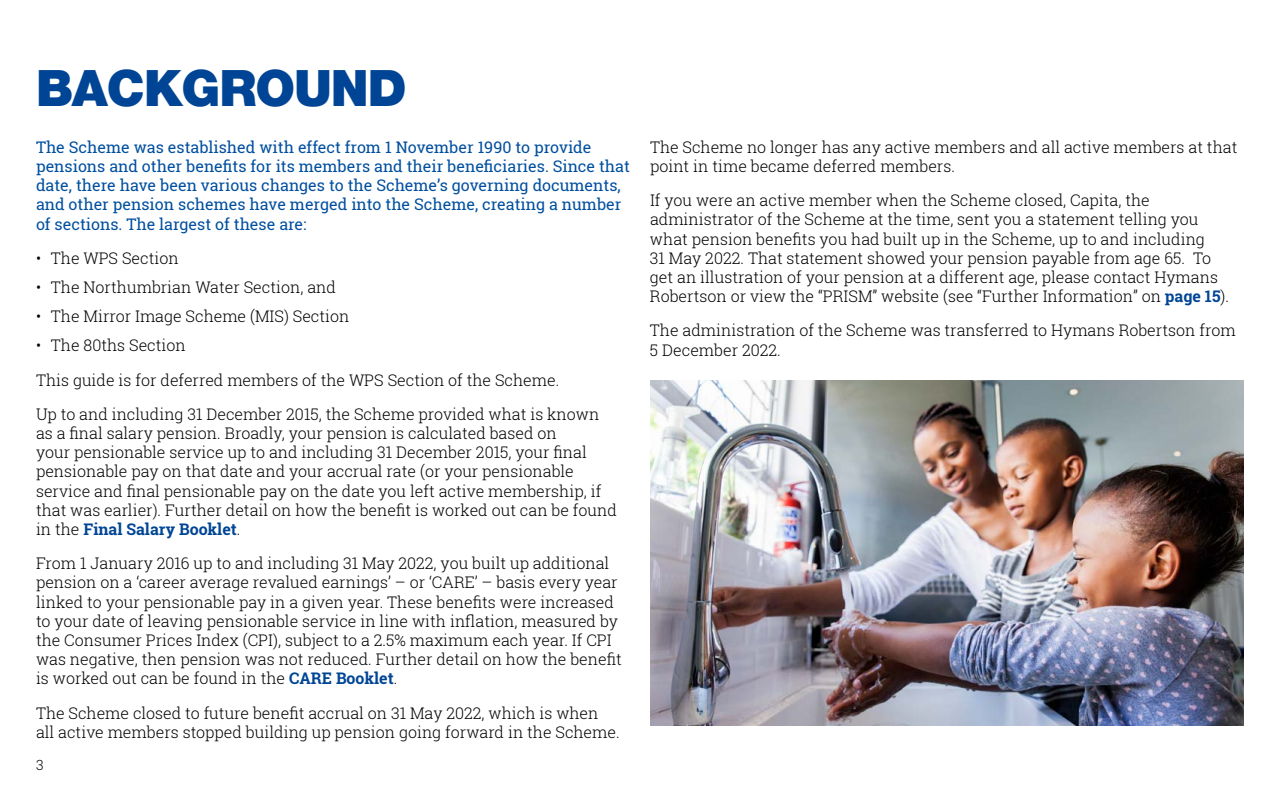
<style>
.page{position:relative;width:1280px;height:800px;background:#fff}
.page>*{position:absolute;margin:0;border:0;box-sizing:border-box;transform-origin:0 0}
.t1{font:900 50px "Helvetica Neue";letter-spacing:-.02em;color:#004595}
.t2{font:300 16px/19.2px "Roboto Slab";color:#000}
.t3{font:16px/19.2px "Roboto Slab";color:#004f9f}
.t4{font:300 14px "Roboto Slab";color:#000}
.s1{font-weight:700;color:#004595}
</style>
<div class="page">
<img style="left:650px;top:380px;width:594px;height:345px">
<h1 class="t1" style="left:36px;top:59px;width:372px">BACKGROUND</h1>
<p class="t3" style="left:36px;top:137px;width:596px">The Scheme was established with effect from 1 November 1990 to provide pensions and other benefits for its members and their beneficiaries. Since that date, there have been various changes to the Scheme’s governing documents, and other pension schemes have merged into the Scheme, creating a number of sections. The largest of these are:</p>
<p class="t2" style="left:36px;top:248px;width:144px">• The WPS Section</p>
<p class="t2" style="left:36px;top:277px;width:301px">• The Northumbrian Water Section, and</p>
<p class="t2" style="left:36px;top:306px;width:315px">• The Mirror Image Scheme (MIS) Section</p>
<p class="t2" style="left:36px;top:328px;width:565px;line-height:34.2px">• The 80ths Section<br>This guide is for deferred members of the WPS Section of the Scheme.<br>Up to and including 31 December 2015, the Scheme provided what is known</p>
<p class="t2" style="left:36px;top:423px;width:582px">as a final salary pension. Broadly, your pension is calculated based on<br>your pensionable service up to and including 31 December 2015, your final pensionable pay on that date and your accrual rate (or your pensionable service and final pensionable pay on the date you left active membership, if that was earlier). Further detail on how the benefit is worked out can be found in the <span class="s1">Final Salary Booklet</span>.</p>
<p class="t2" style="left:36px;top:553px;width:587px">From 1 January 2016 up to and including 31 May 2022, you built up additional pension on a ‘career average revalued earnings’ – or ‘CARE’ – basis every year linked to your pensionable pay in a given year. These benefits were increased to your date of leaving pensionable service in line with inflation, measured by the Consumer Prices Index (CPI), subject to a 2.5% maximum each year. If CPI was negative, then pension was not reduced. Further detail on how the benefit is worked out can be found in the <span class="s1">CARE Booklet</span>.</p>
<p class="t2" style="left:36px;top:703px;width:585px">The Scheme closed to future benefit accrual on 31 May 2022, which is when all active members stopped building up pension going forward in the Scheme.</p>
<p class="t4" style="left:36px;top:756px;width:9px">3</p>
<p class="t2" style="left:650px;top:137px;width:589px">The Scheme no longer has any active members and all active members at that point in time became deferred members.</p>
<p class="t2" style="left:650px;top:190px;width:581px">If you were an active member when the Scheme closed, Capita, the administrator of the Scheme at the time, sent you a statement telling you what pension benefits you had built up in the Scheme, up to and including<br>31 May 2022. That statement showed your pension payable from age 65. To get an illustration of your pension at a different age, please contact Hymans Robertson or view the “PRISM” website (see “Further Information” on <span class="s1">page 15</span>).</p>
<p class="t2" style="left:650px;top:321px;width:587px">The administration of the Scheme was transferred to Hymans Robertson from<br>5 December 2022.</p>
</div>
